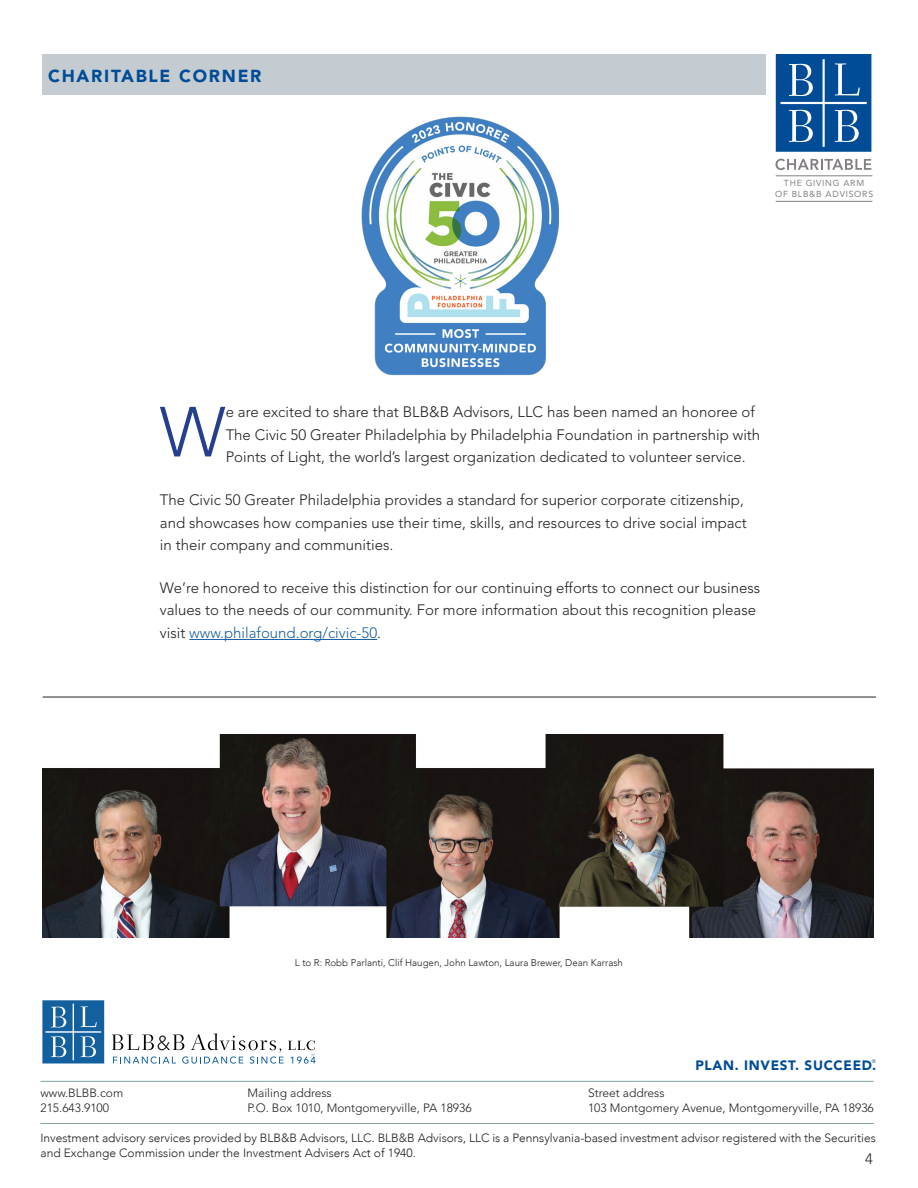
<style>
.page{position:relative;width:918px;height:1188px;background:#fff}
.page>*{position:absolute;margin:0;border:0;box-sizing:border-box;transform-origin:0 0}
.t1{font:300 70.05px "Avenir LT Std";color:#253f8e}
.t2{font:900 17.25px "Avenir LT Std";letter-spacing:.1em;color:#004c97}
.t3{font:300 15px/22.5px "Avenir LT Std";color:#231f20}
.t4{font:900 13.5px "Avenir LT Std";letter-spacing:.05em;color:#004c97}
.t5{font:300 12px/14.4px "Avenir";color:#231f20}
.t6{font:300 12px "Avenir LT Std";color:#231f20}
.t7{font:300 9.75px "Avenir";color:#231f20}
.t8{font:8.7px/10.4px "Avenir LT Std";letter-spacing:.085em;color:#847e84;text-align:center}
.t9{font:300 5.25px "Avenir LT Std";color:#004c97}
.s1{color:#175d9e}
</style>
<div class="page">
<svg style="left:42px;top:1000px;width:62px;height:63px;background:#3678ad"></svg>
<svg style="left:112px;top:1033px;width:204px;height:31px"></svg>
<hr style="left:40px;top:1081px;width:834px;height:1px;background:#83a2a2">
<hr style="left:40px;top:1123px;width:834px;height:1px;background:#83a2a2">
<img style="left:42px;top:734px;width:832px;height:203px">
<hr style="left:43px;top:697px;width:833px;height:1px;background:#231f20">
<div style="left:42px;top:54px;width:724px;height:40px;background:#c4ccd2"></div>
<hr style="left:189px;top:639px;width:188px;height:1px;background:#175d9e">
<svg style="left:776px;top:54px;width:95px;height:98px;background:#2465a5"></svg>
<svg style="left:775px;top:159px;width:96px;height:11px"></svg>
<hr style="left:776px;top:176px;width:96px;height:1px;background:#847e84">
<hr style="left:776px;top:201px;width:96px;height:1px;background:#847e84">
<img style="left:361px;top:116px;width:197px;height:260px">
<p class="t2" style="left:48px;top:65px;width:215px">CHARITABLE CORNER</p>
<p class="t8" style="left:775px;top:178px;width:100px">THE GIVING ARM<br>OF BLB&amp;B ADVISORS</p>
<p class="t1" style="left:160px;top:391px;width:68px">W</p>
<p class="t3" style="left:226px;top:401px;width:536px">e are excited to share that BLB&amp;B Advisors, LLC has been named an honoree of<br>The Civic 50 Greater Philadelphia by Philadelphia Foundation in partnership with<br>Points of Light, the world’s largest organization dedicated to volunteer service.</p>
<p class="t3" style="left:160px;top:489px;width:588px">The Civic 50 Greater Philadelphia provides a standard for superior corporate citizenship, and showcases how companies use their time, skills, and resources to drive social impact in their company and communities.</p>
<p class="t3" style="left:160px;top:577px;width:602px">We’re honored to receive this distinction for our continuing efforts to connect our business values to the needs of our community. For more information about this recognition please visit <span class="s1">www.philafound.org/civic-50</span>.</p>
<p class="t7" style="left:295px;top:957px;width:330px">L to R: Robb Parlanti, Clif Haugen, John Lawton, Laura Brewer, Dean Karrash</p>
<p class="t9" style="left:872px;top:1058px;width:6px">®</p>
<p class="t4" style="left:695px;top:1057px;width:182px">PLAN. INVEST. SUCCEED.</p>
<p class="t6" style="left:40px;top:1086px;width:84px">www.BLBB.com</p>
<p class="t6" style="left:248px;top:1086px;width:86px">Mailing address</p>
<p class="t6" style="left:588px;top:1086px;width:78px">Street address</p>
<p class="t6" style="left:40px;top:1101px;width:70px">215.643.9100</p>
<p class="t6" style="left:248px;top:1101px;width:226px">P.O. Box 1010, Montgomeryville, PA 18936</p>
<p class="t6" style="left:588px;top:1101px;width:287px">103 Montgomery Avenue, Montgomeryville, PA 18936</p>
<p class="t5" style="left:40px;top:1131px;width:837px">Investment advisory services provided by BLB&amp;B Advisors, LLC. BLB&amp;B Advisors, LLC is a Pennsylvania-based investment advisor registered with the Securities and Exchange Commission under the Investment Advisers Act of 1940.</p>
<p class="t3" style="left:865px;top:1147px;width:9px">4</p>
</div>
